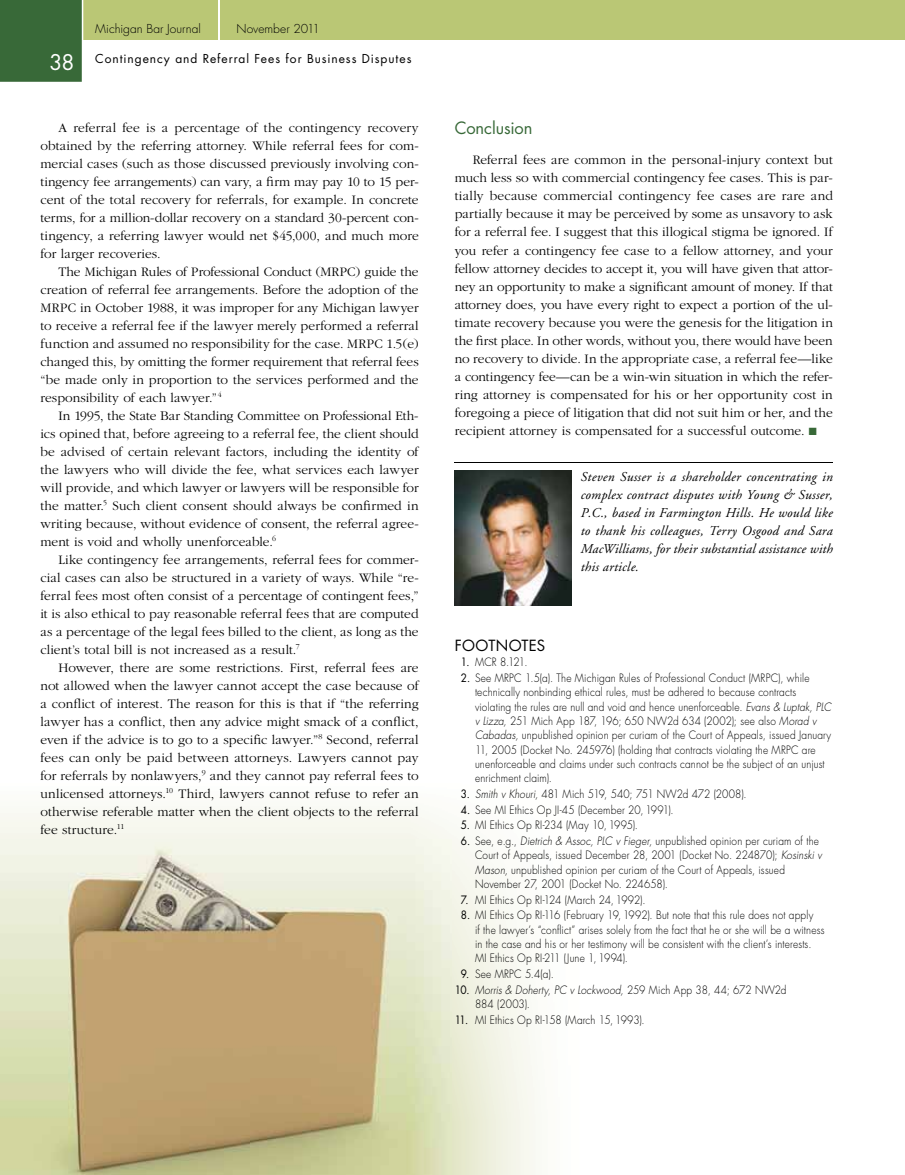
<style>
.page{position:relative;width:905px;height:1175px;background:#fff}
.page>*{position:absolute;margin:0;border:0;box-sizing:border-box;transform-origin:0 0}
.t1{font:21px "Futura";color:#fff}
.t2{font:16.5px "Futura";letter-spacing:-.005em;color:#386938}
.t3{font:15px "Futura";letter-spacing:.02em;color:#000}
.t4{font:300 13.5px/18px "Garamond";letter-spacing:.005em;color:#000;text-align:justify}
.t5{font:italic 13.5px/18px "Adobe Garamond";letter-spacing:.01em;color:#000;text-align:justify}
.t6{font:12px "Futura";letter-spacing:.08em;color:#000}
.t7{font:300 12px "Futura";color:#000}
.t8{font:300 11.25px/14.2px "Futura";letter-spacing:.015em;color:#000;scale:.9 1}
.s1{color:#386938}
.s2{font-weight:400}
.s3{font-style:italic}
</style>
<div class="page">
<div style="left:0;top:0;width:904px;height:39px;background:#bac775"></div>
<div style="left:0;top:0;width:83px;height:82px;background:#386938"></div>
<hr style="left:218px;top:0;width:2px;height:39px;background:#fff">
<hr style="left:454px;top:462px;width:378px;height:1px;background:#000">
<img style="left:454px;top:470px;width:117px;height:135px">
<img style="left:0;top:839px;width:452px;height:335px">
<h1 class="t1" style="left:49px;top:48px;width:27px">38</h1>
<p class="t7" style="left:95px;top:21px;width:107px">Michigan Bar Journal</p>
<p class="t7" style="left:236px;top:21px;width:85px">November 2011</p>
<p class="t6" style="left:95px;top:51px;width:317px">Contingency and Referral Fees for Business Disputes</p>
<p class="t4" style="left:41px;top:119px;width:380px;text-indent:18px">A referral fee is a percentage of the contingency recovery obtained by the referring attorney. While referral fees for com&shy;mercial cases (such as those discussed previously involving con&shy;tingency fee arrangements) can vary, a firm may pay 10 to 15 per&shy;cent of the total recovery for referrals, for example. In concrete terms, for a million-dollar recovery on a standard 30-percent con&shy;tingency, a referring lawyer would net $45,000, and much more for larger recoveries.</p>
<p class="t4" style="left:41px;top:263px;width:380px;text-indent:18px">The Michigan Rules of Professional Conduct (MRPC) guide the creation of referral fee arrangements. Before the adoption of the MRPC in October 1988, it was improper for any Michigan lawyer to receive a referral fee if the lawyer merely performed a referral function and assumed no responsibility for the case. MRPC 1.5(e) changed this, by omitting the former requirement that referral fees “be made only in proportion to the services performed and the responsibility of each lawyer.”<sup>4</sup></p>
<p class="t4" style="left:41px;top:407px;width:380px;text-indent:18px">In 1995, the State Bar Standing Committee on Professional Eth&shy;ics opined that, before agreeing to a referral fee, the client should be advised of certain relevant factors, including the identity of the lawyers who will divide the fee, what services each lawyer will provide, and which lawyer or lawyers will be responsible for the matter.<sup>5</sup> Such client consent should always be confirmed in writing because, without evidence of consent, the referral agree&shy;ment is void and wholly unenforceable.<sup>6</sup></p>
<p class="t4" style="left:41px;top:551px;width:379px;text-indent:18px">Like contingency fee arrangements, referral fees for commer&shy;cial cases can also be structured in a variety of ways. While “re&shy;ferral fees most often consist of a percentage of contingent fees,” it is also ethical to pay reasonable referral fees that are computed as a percentage of the legal fees billed to the client, as long as the client’s total bill is not increased as a result.<sup>7</sup></p>
<p class="t4" style="left:40px;top:659px;width:380px;text-indent:18px">However, there are some restrictions. First, referral fees are not allowed when the lawyer cannot accept the case because of a conflict of interest. The reason for this is that if “the referring lawyer has a conflict, then any advice might smack of a conflict, even if the advice is to go to a specific lawyer.”<sup>8</sup> Second, referral fees can only be paid between attorneys. Lawyers cannot pay for referrals by nonlawyers,<sup>9</sup> and they cannot pay referral fees to unlicensed attorneys.<sup>10</sup> Third, lawyers cannot refuse to refer an otherwise referable matter when the client objects to the referral fee structure.<sup>11</sup></p>
<p class="t2" style="left:454px;top:117px;width:79px">Conclusion</p>
<p class="t4" style="left:455px;top:151px;width:380px;text-indent:18px">Referral fees are common in the personal-injury context but much less so with commercial contingency fee cases. This is par&shy;tially because commercial contingency fee cases are rare and partially because it may be perceived by some as unsavory to ask for a referral fee. I suggest that this illogical stigma be ignored. If you refer a contingency fee case to a fellow attorney, and your fellow attorney decides to accept it, you will have given that attor&shy;ney an opportunity to make a significant amount of money. If that attorney does, you have every right to expect a portion of the ul&shy;timate recovery because you were the genesis for the litigation in the first place. In other words, without you, there would have been no recovery to divide. In the appropriate case, a referral fee—like a contingency fee—can be a win-win situation in which the refer&shy;ring attorney is compensated for his or her opportunity cost in foregoing a piece of litigation that did not suit him or her, and the recipient attorney is compensated for a successful outcome. <span class="s1">■</span></p>
<p class="t5" style="left:580px;top:468px;width:253px">Steven Susser is a shareholder concentrating in complex contract disputes with Young &amp; Susser, P.C., based in Farmington Hills. He would like to thank his colleagues, Terry Osgood and Sara MacWilliams, for their substantial assistance with this article.</p>
<p class="t3" style="left:454px;top:635px;width:92px">FOOTNOTES</p>
<p class="t8" style="left:461px;top:655px;width:75px"><span class="s2">1.</span> MCR 8.121.</p>
<p class="t8" style="left:475px;top:671px;width:397px;text-indent:-14px"><span class="s2">2.</span> See MRPC 1.5(a). The Michigan Rules of Professional Conduct (MRPC), while technically nonbinding ethical rules, must be adhered to because contracts violating the rules are null and void and hence unenforceable. <span class="s3">Evans &amp; Luptak, PLC v Lizza,</span> 251 Mich App 187, 196; 650 NW2d 634 (2002); see also <span class="s3">Morad v Cabadas,</span> unpublished opinion per curiam of the Court of Appeals, issued January 11, 2005 (Docket No. 245976) (holding that contracts violating the MRPC are unenforceable and claims under such contracts cannot be the subject of an unjust enrichment claim).</p>
<p class="t8" style="left:461px;top:786px;width:319px"><span class="s2">3.</span> <span class="s3">Smith v Khouri,</span> 481 Mich 519, 540; 751 NW2d 472 (2008).</p>
<p class="t8" style="left:461px;top:802px;width:238px"><span class="s2">4.</span> See MI Ethics Op JI-45 (December 20, 1991).</p>
<p class="t8" style="left:461px;top:818px;width:198px"><span class="s2">5.</span> MI Ethics Op RI-234 (May 10, 1995).</p>
<p class="t8" style="left:475px;top:834px;width:387px;text-indent:-14px"><span class="s2">6.</span> See, e.g., <span class="s3">Dietrich &amp; Assoc, PLC v Fieger,</span> unpublished opinion per curiam of the Court of Appeals, issued December 28, 2001 (Docket No. 224870); <span class="s3">Kosinski v Mason,</span> unpublished opinion per curiam of the Court of Appeals, issued November 27, 2001 (Docket No. 224658).</p>
<p class="t8" style="left:461px;top:892px;width:206px"><span class="s2">7.</span> MI Ethics Op RI-124 (March 24, 1992).</p>
<p class="t8" style="left:475px;top:908px;width:390px;text-indent:-14px"><span class="s2">8.</span> MI Ethics Op RI-116 (February 19, 1992). But note that this rule does not apply<br>if the lawyer’s “conflict” arises solely from the fact that he or she will be a witness in the case and his or her testimony will be consistent with the client’s interests.<br>MI Ethics Op RI-211 (June 1, 1994).</p>
<p class="t8" style="left:461px;top:966px;width:105px"><span class="s2">9.</span> See MRPC 5.4(a).</p>
<p class="t8" style="left:475px;top:982px;width:347px;text-indent:-20px"><span class="s2">10.</span> <span class="s3">Morris &amp; Doherty, PC v Lockwood,</span> 259 Mich App 38, 44; 672 NW2d<br>884 (2003).</p>
<p class="t8" style="left:454px;top:1012px;width:213px"><span class="s2">11.</span> MI Ethics Op RI-158 (March 15, 1993).</p>
</div>
